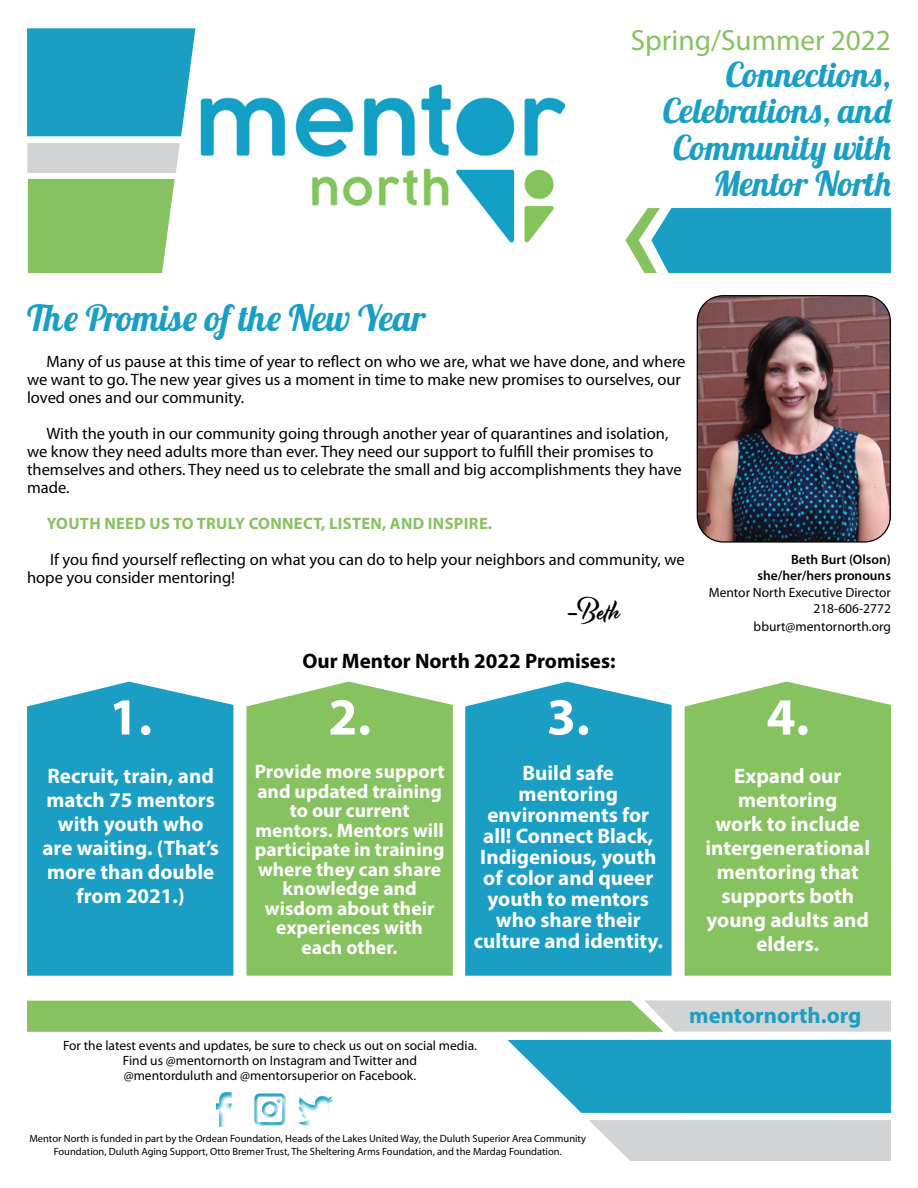
<style>
.page{position:relative;width:918px;height:1188px;background:#fff}
.page>*{position:absolute;margin:0;border:0;box-sizing:border-box;transform-origin:0 0}
.t1{font:700 52.5px "Myriad Pro";color:#fff}
.t2{font:36px "Lobster";color:#1a9ec3}
.t3{font:34.2px/36.5px "Lobster";color:#1a9ec3;text-align:right}
.t4{font:29.25px "Myriad Pro";color:#87c261}
.t5{font:27px "Modish";color:#000}
.t6{font:700 22.65px "Myriad Pro";color:#1a9ec3}
.t7{font:700 21px/24px "Myriad Pro";color:#fff;text-align:center}
.t8{font:700 21px "Myriad Pro";color:#000}
.t9{font:700 19.5px/19.5px "Myriad Pro";color:#fff;text-align:center}
.t10{font:16.5px/18px "Myriad Pro";color:#000}
.t11{font:700 16.5px "Myriad Pro";letter-spacing:.02em;color:#87c261}
.t12{font:13.5px/15px "Myriad Pro";color:#000;text-align:center}
.t13{font:600 13.5px/16.5px "Myriad Pro";color:#000;text-align:right}
.t14{font:10.5px/12.6px "Myriad Pro";color:#000;text-align:center}
</style>
<div class="page">
<svg style="left:508px;top:1040px;width:383px;height:73px;background:#30a7c8"></svg>
<svg style="left:589px;top:1120px;width:302px;height:41px;background:#d4d6d6"></svg>
<svg style="left:27px;top:1000px;width:864px;height:32px;background:#9ec885"></svg>
<svg style="left:625px;top:208px;width:266px;height:65px;background:#33a8c3"></svg>
<img style="left:200px;top:84px;width:365px;height:159px">
<div style="left:27px;top:682px;width:206px;height:294px;background:#1a9ec3"></div>
<div style="left:465px;top:682px;width:207px;height:294px;background:#1a9ec3"></div>
<div style="left:246px;top:682px;width:207px;height:294px;background:#87c261"></div>
<div style="left:685px;top:682px;width:206px;height:294px;background:#87c261"></div>
<img style="left:697px;top:296px;width:192px;height:245px">
<div style="left:697px;top:295px;width:194px;height:248px;border:1px solid #000;border-radius:26px"></div>
<svg style="left:254px;top:1093px;width:32px;height:33px"></svg>
<svg style="left:215px;top:1092px;width:17px;height:35px"></svg>
<svg style="left:297px;top:1095px;width:36px;height:31px"></svg>
<div style="left:28px;top:179px;width:147px;height:94px;background:#87c261"></div>
<div style="left:27px;top:143px;width:153px;height:30px;background:#d1d3d4"></div>
<div style="left:27px;top:28px;width:168px;height:108px;background:#1a9ec3"></div>
<h3 class="t4" style="left:631px;top:22px;width:262px">Spring/Summer 2022</h3>
<h3 class="t3" style="left:663px;top:56px;width:231px">Connections,<br>Celebrations, and<br>Community with<br>Mentor North</h3>
<h2 class="t2" style="left:27px;top:295px;width:400px">The Promise of the New Year</h2>
<p class="t10" style="left:27px;top:352px;width:660px;text-indent:20px">Many of us pause at this time of year to reflect on who we are, what we have done, and where we want to go. The new year gives us a moment in time to make new promises to ourselves, our loved ones and our community.</p>
<p class="t10" style="left:27px;top:424px;width:656px;text-indent:20px">With the youth in our community going through another year of quarantines and isolation, we know they need adults more than ever. They need our support to fulfill their promises to themselves and others. They need us to celebrate the small and big accomplishments they have made.</p>
<p class="t11" style="left:47px;top:513px;width:447px">YOUTH NEED US TO TRULY CONNECT, LISTEN, AND INSPIRE.</p>
<p class="t10" style="left:27px;top:550px;width:659px;text-indent:23px">If you find yourself reflecting on what you can do to help your neighbors and community, we hope you consider mentoring!</p>
<h3 class="t5" style="left:567px;top:594px;width:54px">-Beth</h3>
<h1 class="t1" style="left:109px;top:683px;width:44px">1.</h1>
<p class="t7" style="left:42px;top:763px;width:178px">Recruit, train, and match 75 mentors with youth who are waiting. (That’s more than double from 2021.)</p>
<p class="t8" style="left:302px;top:647px;width:315px">Our Mentor North 2022 Promises:</p>
<h1 class="t1" style="left:328px;top:683px;width:44px">2.</h1>
<p class="t9" style="left:255px;top:761px;width:191px">Provide more support and updated training to our current mentors. Mentors will participate in training where they can share knowledge and wisdom about their experiences with each other.</p>
<h1 class="t1" style="left:547px;top:683px;width:44px">3.</h1>
<p class="t7" style="left:474px;top:761px;width:190px;line-height:21px">Build safe mentoring environments for all! Connect Black,<br>Indigenious, youth of color and queer youth to mentors who share their culture and identity.</p>
<p class="t13" style="left:758px;top:551px;width:135px">Beth Burt (Olson) she/her/hers pronouns</p>
<p class="t12" style="left:709px;top:584px;width:184px;line-height:16.5px;text-align:right">Mentor North Executive Director<br>218-606-2772</p>
<p class="t12" style="left:754px;top:619px;width:139px">bburt@mentornorth.org</p>
<h1 class="t1" style="left:766px;top:683px;width:44px">4.</h1>
<p class="t7" style="left:705px;top:763px;width:166px">Expand our mentoring<br>work to include intergenerational mentoring that supports both young adults and elders.</p>
<p class="t12" style="left:63px;top:1038px;width:415px">For the latest events and updates, be sure to check us out on social media.<br>Find us @mentornorth on Instagram and Twitter and<br>@mentorduluth and @mentorsuperior on Facebook.</p>
<p class="t14" style="left:29px;top:1132px;width:558px">Mentor North is funded in part by the Ordean Foundation, Heads of the Lakes United Way, the Duluth Superior Area Community<br>Foundation, Duluth Aging Support, Otto Bremer Trust, The Sheltering Arms Foundation, and the Mardag Foundation.</p>
<h3 class="t6" style="left:689px;top:1000px;width:174px">mentornorth.org</h3>
</div>
